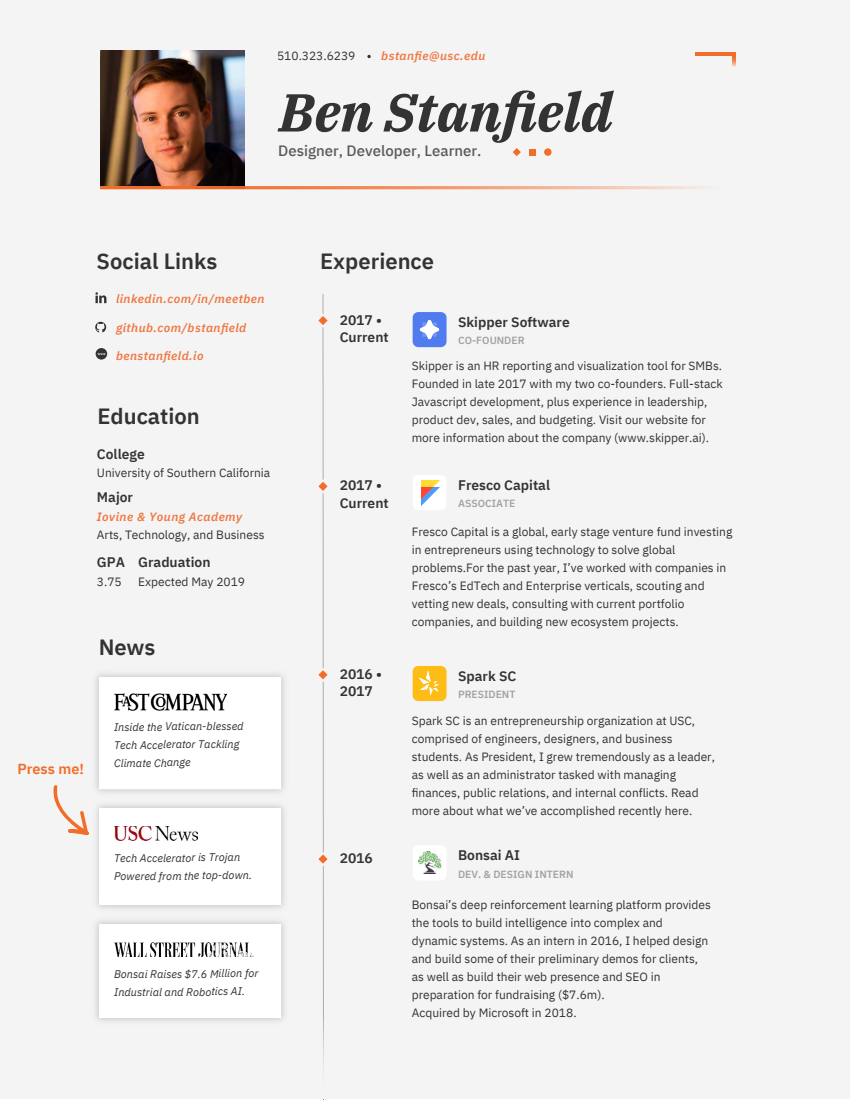
<style>
.page{position:relative;width:850px;height:1100px;background:#fff}
.page>*{position:absolute;margin:0;border:0;box-sizing:border-box;transform-origin:0 0}
.t1{font:italic 700 53.3px "IBM Plex Serif";color:#333}
.t2{font:600 22px "IBM Plex Sans";color:#333}
.t3{font:500 15px "IBM Plex Sans";color:#595959}
.t4{font:600 14.5px "IBM Plex Sans";color:#f26c2a}
.t5{font:600 13.9px/17.3px "IBM Plex Sans";color:#333}
.t6{font:12px/18px "IBM Plex Sans";color:#333}
.t7{font:italic 600 12px "IBM Plex Sans";letter-spacing:.04em;color:#ef7843}
.t8{font:italic 11px/18.1px "IBM Plex Sans";letter-spacing:-.01em;color:#333}
.t9{font:600 10.4px "IBM Plex Sans";color:#a3a3a3}
</style>
<div class="page">
<div style="left:0;top:0;width:850px;height:1099px;background:#f4f4f4"></div>
<img style="left:101px;top:51px;width:143px;height:135px">
<svg style="left:95px;top:292px;width:12px;height:11px"></svg>
<svg style="left:95px;top:322px;width:11px;height:10px"></svg>
<div style="left:96px;top:348px;width:11px;height:12px;background:#333;border-radius:50%"></div>
<svg style="left:98px;top:353px;width:8px;height:2px"></svg>
<img style="left:323px;top:1019px;width:1px;height:80px">
<img style="left:100px;top:186px;width:635px;height:3px">
<svg style="left:316px;top:293px;width:14px;height:726px"></svg>
<svg style="left:513px;top:148px;width:8px;height:8px"></svg>
<div style="left:529px;top:149px;width:7px;height:7px;background:#f26c2a"></div>
<div style="left:544px;top:148px;width:8px;height:8px;background:#f26c2a;border-radius:50%"></div>
<img style="left:89px;top:667px;width:204px;height:362px">
<div style="left:99px;top:677px;width:182px;height:112px;background:#fff"></div>
<svg style="left:367px;top:55px;width:4px;height:3px"></svg>
<img style="left:115px;top:693px;width:112px;height:17px">
<img style="left:90px;top:799px;width:202px;height:2px">
<div style="left:99px;top:809px;width:182px;height:96px;background:#fff"></div>
<img style="left:114px;top:826px;width:83px;height:15px">
<img style="left:89px;top:915px;width:203px;height:1px">
<div style="left:99px;top:924px;width:182px;height:94px;background:#fff"></div>
<img style="left:114px;top:943px;width:139px;height:14px">
<svg style="left:732px;top:56px;width:3px;height:13px"></svg>
<hr style="left:695px;top:53px;width:40px;height:3px;background:#f26c2a">
<svg style="left:51px;top:785px;width:39px;height:51px"></svg>
<div style="left:413px;top:312px;width:34px;height:35px;background:#507cf0;border-radius:6px"></div>
<svg style="left:419px;top:319px;width:21px;height:21px"></svg>
<div style="left:413px;top:475px;width:34px;height:35px;background:#fff;border-radius:6px"></div>
<div style="left:413px;top:666px;width:34px;height:35px;background:#fdbd16;border-radius:6px"></div>
<div style="left:413px;top:845px;width:34px;height:36px;background:#fff;border-radius:6px"></div>
<svg style="left:419px;top:671px;width:20px;height:25px"></svg>
<img style="left:422px;top:481px;width:18px;height:24px">
<img style="left:419px;top:852px;width:23px;height:22px">
<p class="t6" style="left:277px;top:46px;width:80px">510.323.6239</p>
<p class="t7" style="left:381px;top:47px;width:106px">bstanfie@usc.edu</p>
<h1 class="t1" style="left:279px;top:71px;width:335px">Ben Stanfield</h1>
<p class="t3" style="left:278px;top:139px;width:205px">Designer, Developer, Learner.</p>
<h2 class="t2" style="left:97px;top:244px;width:122px">Social Links</h2>
<p class="t7" style="left:116px;top:289px;width:150px">linkedin.com/in/meetben</p>
<p class="t7" style="left:116px;top:319px;width:132px">github.com/bstanfield</p>
<p class="t7" style="left:116px;top:346px;width:89px">benstanfield.io</p>
<h2 class="t2" style="left:97px;top:399px;width:104px">Education</h2>
<p class="t5" style="left:97px;top:444px;width:49px">College</p>
<p class="t6" style="left:97px;top:463px;width:175px">University of Southern California</p>
<p class="t5" style="left:97px;top:488px;width:38px">Major</p>
<p class="t7" style="left:97px;top:507px;width:147px">Iovine &amp; Young Academy</p>
<p class="t5" style="left:138px;top:553px;width:74px">Graduation</p>
<p class="t6" style="left:138px;top:572px;width:108px">Expected May 2019</p>
<p class="t6" style="left:97px;top:525px;width:169px">Arts, Technology, and Business</p>
<p class="t5" style="left:97px;top:553px;width:30px">GPA</p>
<p class="t6" style="left:97px;top:572px;width:26px">3.75</p>
<h2 class="t2" style="left:99px;top:630px;width:58px">News</h2>
<p class="t4" style="left:17px;top:757px;width:68px">Press me!</p>
<p class="t8" style="left:114px;top:717px;width:131px">Inside the Vatican-blessed<br>Tech Accelerator Tackling<br>Climate Change</p>
<p class="t8" style="left:114px;top:848px;width:140px">Tech Accelerator is Trojan<br>Powered from the top-down.</p>
<p class="t8" style="left:114px;top:964px;width:146px">Bonsai Raises $7.6 Million for<br>Industrial and Robotics AI.</p>
<h2 class="t2" style="left:320px;top:244px;width:116px">Experience</h2>
<p class="t5" style="left:340px;top:310px;width:51px">2017 •<br>Current</p>
<p class="t5" style="left:458px;top:312px;width:113px">Skipper Software</p>
<p class="t9" style="left:458px;top:332px;width:68px">CO-FOUNDER</p>
<p class="t6" style="left:412px;top:356px;width:313px">Skipper is an HR reporting and visualization tool for SMBs.<br>Founded in late 2017 with my two co-founders. Full-stack Javascript development, plus experience in leadership, product dev, sales, and budgeting. Visit our website for more information about the company (www.skipper.ai).</p>
<p class="t5" style="left:340px;top:475px;width:51px">2017 •<br>Current</p>
<p class="t5" style="left:458px;top:475px;width:94px">Fresco Capital</p>
<p class="t9" style="left:458px;top:495px;width:59px">ASSOCIATE</p>
<p class="t6" style="left:412px;top:522px;width:322px">Fresco Capital is a global, early stage venture fund investing in entrepreneurs using technology to solve global problems.For the past year, I’ve worked with companies in Fresco’s EdTech and Enterprise verticals, scouting and vetting new deals, consulting with current portfolio companies, and building new ecosystem projects.</p>
<p class="t5" style="left:340px;top:664px;width:44px">2016 •<br>2017</p>
<p class="t5" style="left:458px;top:666px;width:60px">Spark SC</p>
<p class="t9" style="left:458px;top:686px;width:59px">PRESIDENT</p>
<p class="t6" style="left:412px;top:710px;width:305px">Spark SC is an entrepreneurship organization at USC, comprised of engineers, designers, and business students. As President, I grew tremendously as a leader, as well as an administrator tasked with managing finances, public relations, and internal conflicts. Read more about what we’ve accomplished recently here.</p>
<p class="t5" style="left:340px;top:848px;width:35px">2016</p>
<p class="t5" style="left:458px;top:846px;width:64px">Bonsai AI</p>
<p class="t9" style="left:458px;top:866px;width:117px">DEV. &amp; DESIGN INTERN</p>
<p class="t6" style="left:412px;top:895px;width:301px">Bonsai’s deep reinforcement learning platform provides the tools to build intelligence into complex and dynamic systems. As an intern in 2016, I helped design and build some of their preliminary demos for clients, as well as build their web presence and SEO in preparation for fundraising ($7.6m).<br>Acquired by Microsoft in 2018.</p>
</div>
